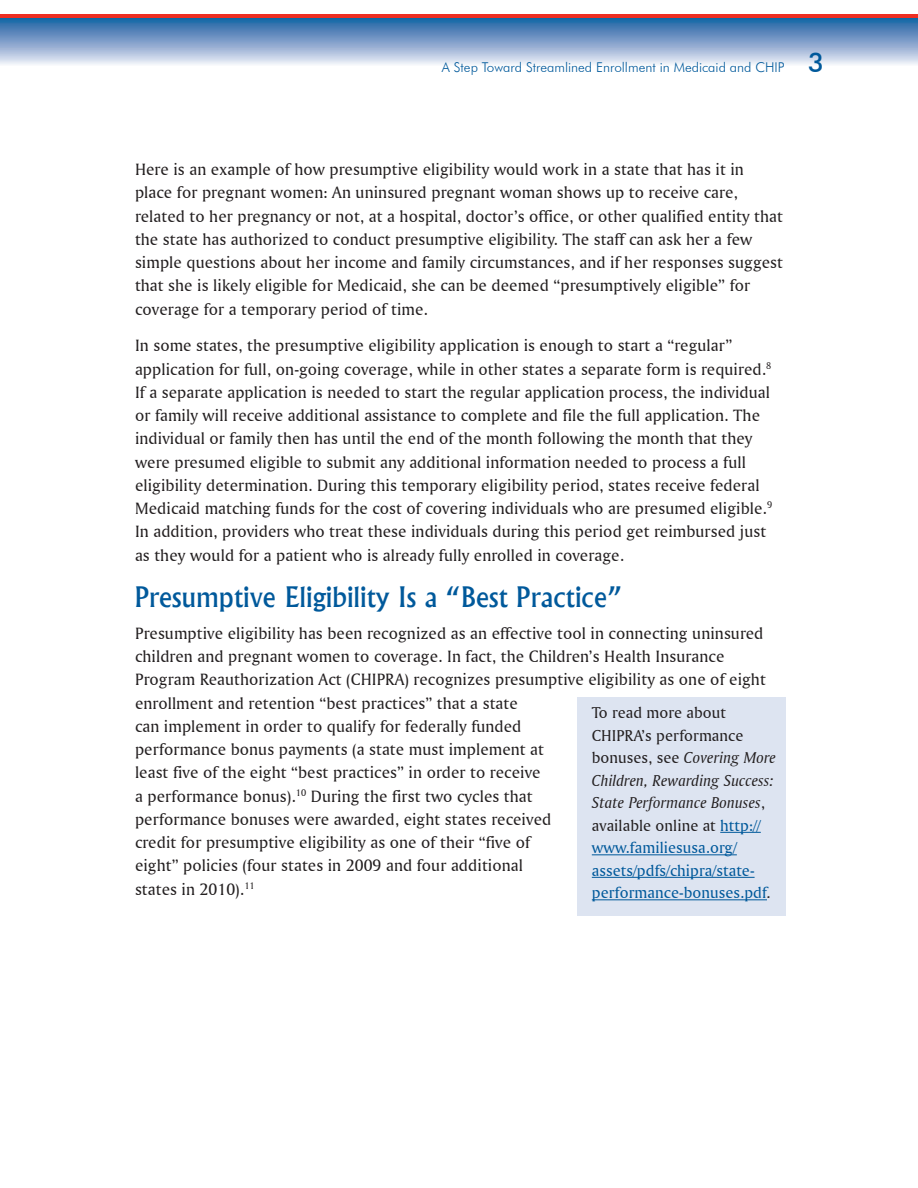
<style>
.page{position:relative;width:918px;height:1188px;background:#fff}
.page>*{position:absolute;margin:0;border:0;box-sizing:border-box;transform-origin:0 0}
.t1{font:500 27px "Albertus";letter-spacing:.005em;color:#00599b}
.body_text{font:17.25px/23.2px "Amerigo BT Roman A";letter-spacing:.005em;color:#231f20}
.body_text-2{font:16.5px/22.5px "Amerigo BT Roman A";letter-spacing:.005em;color:#00599b}
.t2{font:300 13.5px "Futura BT";color:#00599b}
.s1{font-weight:500;font-size:27px}
.s2{color:#231f20}
.s3{font-family:"Amerigo BT Italic A";color:#231f20}
</style>
<div class="page">
<svg style="left:0;top:18px;width:918px;height:47px;background:#81a3cb"></svg>
<hr style="left:0;top:14px;width:918px;height:4px;background:#ee2e22">
<div style="left:578px;top:697px;width:208px;height:219px;background:#dde4f1"></div>
<hr style="left:720px;top:832px;width:41px;height:1px;background:#00599b">
<hr style="left:592px;top:854px;width:145px;height:1px;background:#00599b">
<hr style="left:592px;top:877px;width:163px;height:1px;background:#00599b">
<hr style="left:592px;top:899px;width:175px;height:1px;background:#00599b">
<p class="t2" style="left:442px;top:59px;width:384px">A Step Toward Streamlined Enrollment in Medicaid and CHIP <span class="s1">3</span></p>
<p class="body_text" style="left:135px;top:157px;width:650px">Here is an example of how presumptive eligibility would work in a state that has it in place for pregnant women: An uninsured pregnant woman shows up to receive care, related to her pregnancy or not, at a hospital, doctor’s office, or other qualified entity that the state has authorized to conduct presumptive eligibility. The staff can ask her a few simple questions about her income and family circumstances, and if her responses suggest that she is likely eligible for Medicaid, she can be deemed “presumptively eligible” for coverage for a temporary period of time.</p>
<p class="body_text" style="left:135px;top:334px;width:639px">In some states, the presumptive eligibility application is enough to start a “regular” application for full, on-going coverage, while in other states a separate form is required.<sup>8<br></sup>If a separate application is needed to start the regular application process, the individual or family will receive additional assistance to complete and file the full application. The individual or family then has until the end of the month following the month that they were presumed eligible to submit any additional information needed to process a full eligibility determination. During this temporary eligibility period, states receive federal Medicaid matching funds for the cost of covering individuals who are presumed eligible.<sup>9<br></sup>In addition, providers who treat these individuals during this period get reimbursed just as they would for a patient who is already fully enrolled in coverage.</p>
<p class="t1" style="left:135px;top:580px;width:488px">Presumptive Eligibility Is a “Best Practice”</p>
<p class="body_text" style="left:135px;top:621px;width:632px">Presumptive eligibility has been recognized as an effective tool in connecting uninsured children and pregnant women to coverage. In fact, the Children’s Health Insurance Program Reauthorization Act (CHIPRA) recognizes presumptive eligibility as one of eight enrollment and retention “best practices” that a state<br>can implement in order to qualify for federally funded<br>performance bonus payments (a state must implement at<br>least five of the eight “best practices” in order to receive<br>a performance bonus).<sup>10</sup> During the first two cycles that<br>performance bonuses were awarded, eight states received<br>credit for presumptive eligibility as one of their “five of<br>eight” policies (four states in 2009 and four additional<br>states in 2010).<sup>11</sup></p>
<p class="body_text-2" style="left:592px;top:701px;width:186px"><span class="s2">To read more about<br>CHIPRA’s performance bonuses, see</span> <span class="s3">Covering More<br>Children, Rewarding Success:<br>State Performance Bonuses</span><span class="s2">, available online at</span> http:// www.familiesusa.org/ assets/pdfs/chipra/state&shy;performance-bonuses.pdf<span class="s3">.</span></p>
</div>
